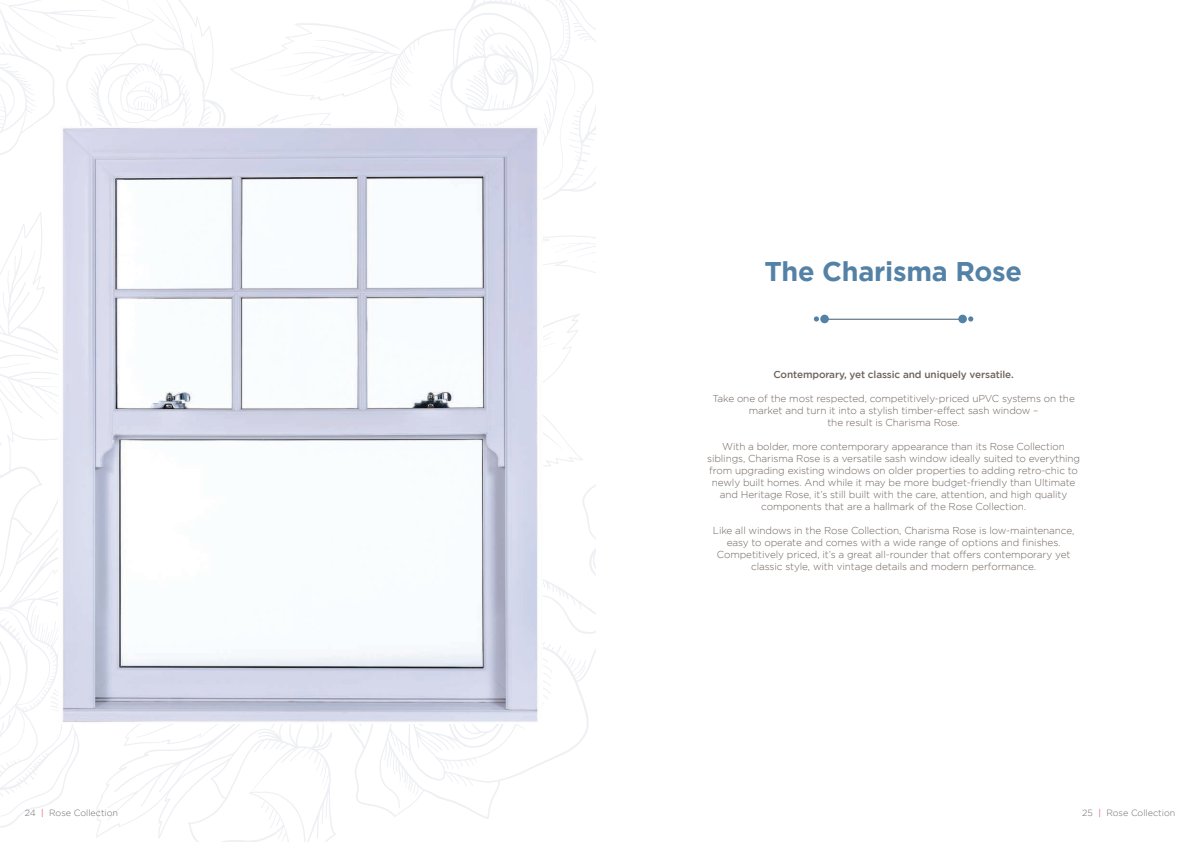
<style>
.page{position:relative;width:1191px;height:842px;background:#fff}
.page>*{position:absolute;margin:0;border:0;box-sizing:border-box;transform-origin:0 0}
.t1{font:700 27px "Gotham";letter-spacing:-.01em;color:#5482a6}
.t2{font:300 10px/12px "Gotham";letter-spacing:-.01em;color:#6e635d;text-align:center}
.t3{font:500 10px "Gotham";letter-spacing:-.01em;color:#6e635d}
.t4{font:300 9px "Gotham";color:#6c6d70}
.s1{color:#d1232a}
</style>
<div class="page">
<svg style="left:0;top:0;width:595px;height:842px"></svg>
<hr style="left:824px;top:319px;width:141px;height:1px;background:#3e5a6b">
<div style="left:820px;top:315px;width:9px;height:8px;background:#5482a6;border-radius:50%"></div>
<svg style="left:814px;top:316px;width:5px;height:6px"></svg>
<div style="left:958px;top:315px;width:9px;height:8px;background:#5482a6;border-radius:50%"></div>
<svg style="left:968px;top:316px;width:5px;height:6px"></svg>
<img style="left:58px;top:126px;width:485px;height:597px">
<p class="t1" style="left:764px;top:255px;width:259px">The Charisma Rose</p>
<p class="t3" style="left:773px;top:369px;width:242px">Contemporary, yet classic and uniquely versatile.</p>
<p class="t2" style="left:712px;top:392px;width:364px">Take one of the most respected, competitively-priced uPVC systems on the market and turn it into a stylish timber-effect sash window –<br>the result is Charisma Rose.</p>
<p class="t2" style="left:707px;top:440px;width:374px">With a bolder, more contemporary appearance than its Rose Collection siblings, Charisma Rose is a versatile sash window ideally suited to everything from upgrading existing windows on older properties to adding retro-chic to newly built homes. And while it may be more budget-friendly than Ultimate and Heritage Rose, it’s still built with the care, attention, and high quality components that are a hallmark of the Rose Collection.</p>
<p class="t2" style="left:713px;top:524px;width:363px">Like all windows in the Rose Collection, Charisma Rose is low-maintenance, easy to operate and comes with a wide range of options and finishes.<br>Competitively priced, it’s a great all-rounder that offers contemporary yet classic style, with vintage details and modern performance.</p>
<p class="t4" style="left:25px;top:808px;width:95px">24 <span class="s1">|</span> Rose Collection</p>
<p class="t4" style="left:1082px;top:808px;width:95px">25 <span class="s1">|</span> Rose Collection</p>
</div>
